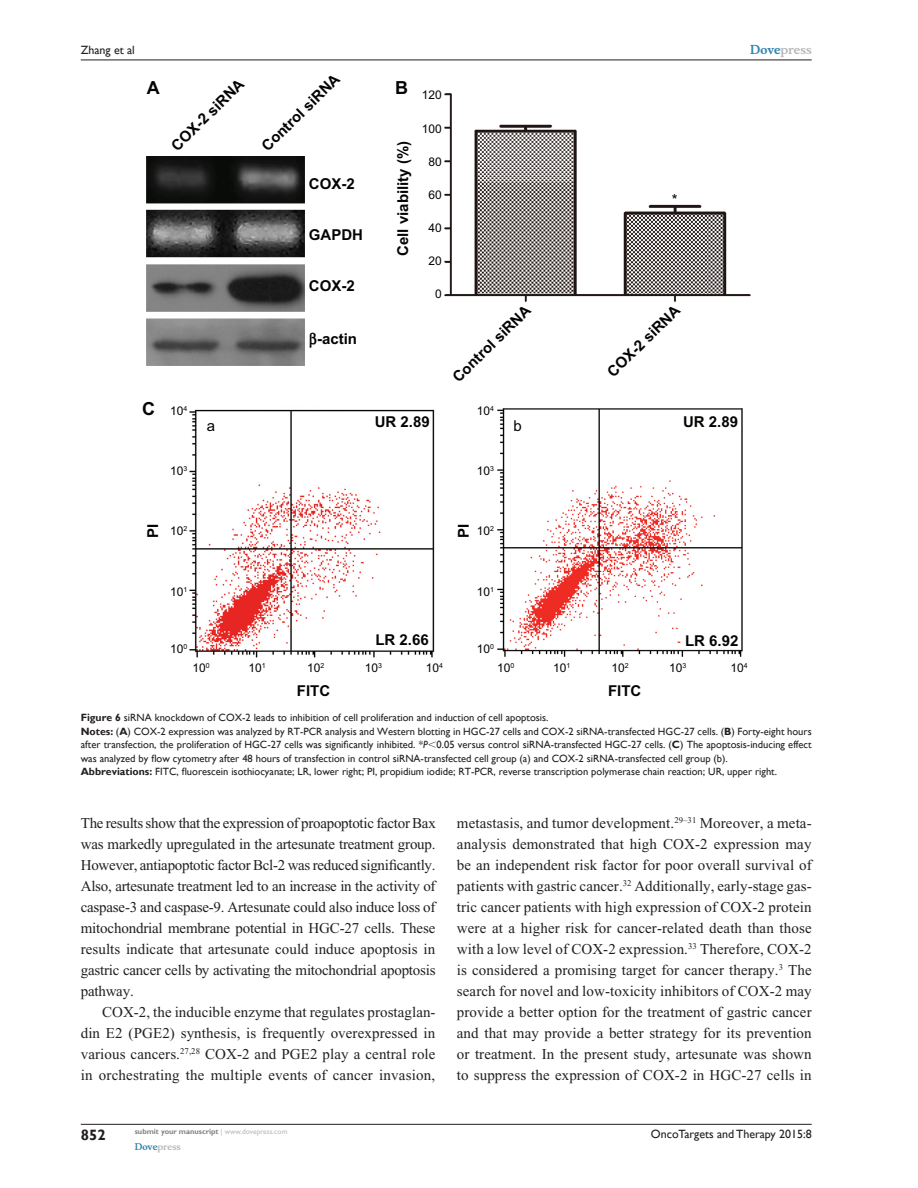
<style>
.page{position:relative;width:918px;height:1188px;background:#fff}
.page>*{position:absolute;margin:0;border:0;box-sizing:border-box;transform-origin:0 0}
.t1{font:700 18px "Arial";color:#040503}
.Tx{font:15px/21px "Times New Roman";letter-spacing:.005em;color:#231f20;text-align:justify}
.t2{font:700 15px "Arial";color:#040503}
.t3{font:700 15px "Gill Sans";color:#231f20}
.t4{font:15px "Arial";color:#040503}
.t5{font:12px "Arial";color:#040503}
.t6{font:12px "Gill Sans";color:#231f20}
.t7{font:700 12px "Musee";color:#b8b9bc}
.FigSNRI{font:10.5px/13.5px "Gill Sans";color:#231f20}
.FigC{font:10.5px "Gill Sans";color:#231f20}
.FigC-2{font:700 10.5px "Gill Sans";color:#231f20}
.t8{font:700 9px "Musee";color:#b8b9bc}
.t9{font:700 7.5px "Gill Sans";color:#808285}
.s1{color:#3485ae}
.s2{font-weight:400}
.s3{font-weight:700}
.s4{font-style:italic}
.s5{font-family:"Mathematical Pi One"}
.s6{font-weight:400;color:#b8b9bc}
</style>
<div class="page">
<hr style="left:81px;top:1124px;width:731px;height:1px;background:#231f20">
<hr style="left:81px;top:60px;width:731px;height:1px;background:#231f20">
<img style="left:497px;top:409px;width:246px;height:247px">
<img style="left:189px;top:409px;width:246px;height:248px">
<img style="left:444px;top:94px;width:306px;height:208px">
<img style="left:147px;top:157px;width:157px;height:208px">
<p class="t6" style="left:81px;top:43px;width:56px">Zhang et al</p>
<p class="t1" style="left:147px;top:75px;width:14px">A</p>
<p class="t1" style="left:142px;top:397px;width:14px">C</p>
<p class="t2" style="left:167px;top:140px;width:97px;rotate:-44deg">COX-2 siRNA</p>
<p class="t2" style="left:257px;top:141px;width:104px;rotate:-44deg">Control siRNA</p>
<p class="t2" style="left:309px;top:174px;width:47px">COX-2</p>
<p class="t2" style="left:309px;top:225px;width:56px">GAPDH</p>
<p class="t2" style="left:309px;top:276px;width:47px">COX-2</p>
<p class="t2" style="left:317px;top:329px;width:42px">-actin</p>
<p class="t1" style="left:395px;top:75px;width:14px">B</p>
<p class="t2" style="left:393px;top:256px;width:117px;rotate:-90deg">Cell viability (%)</p>
<p class="t5" style="left:422px;top:87px;width:22px">120</p>
<p class="t5" style="left:422px;top:121px;width:22px">100</p>
<p class="t5" style="left:429px;top:154px;width:15px">80</p>
<p class="t5" style="left:429px;top:187px;width:15px">60</p>
<p class="t5" style="left:429px;top:220px;width:15px">40</p>
<p class="t5" style="left:429px;top:253px;width:15px">20</p>
<p class="t5" style="left:435px;top:286px;width:8px">0</p>
<p class="t4" style="left:672px;top:190px;width:7px">*</p>
<p class="t2" style="left:448px;top:372px;width:104px;rotate:-44deg">Control siRNA</p>
<p class="t2" style="left:603px;top:367px;width:97px;rotate:-44deg">COX-2 siRNA</p>
<p class="t5" style="left:170px;top:403px;width:19px">10<sup>4</sup></p>
<p class="t5" style="left:477px;top:403px;width:19px">10<sup>4</sup></p>
<p class="t2" style="left:375px;top:412px;width:57px">UR 2.89</p>
<p class="t2" style="left:683px;top:412px;width:57px">UR 2.89</p>
<p class="t4" style="left:207px;top:416px;width:10px">a</p>
<p class="t4" style="left:514px;top:416px;width:10px">b</p>
<p class="t7" style="left:750px;top:43px;width:63px"><span class="s1">Dove</span>press</p>
<p class="t5" style="left:170px;top:463px;width:19px">10<sup>3</sup></p>
<p class="t5" style="left:477px;top:463px;width:19px">10<sup>3</sup></p>
<p class="t2" style="left:143px;top:538px;width:16px;rotate:-90deg">PI</p>
<p class="t2" style="left:454px;top:538px;width:16px;rotate:-90deg">PI</p>
<p class="t5" style="left:170px;top:523px;width:19px">10<sup>2</sup></p>
<p class="t5" style="left:477px;top:523px;width:19px">10<sup>2</sup></p>
<p class="t5" style="left:170px;top:584px;width:19px">10<sup>1</sup></p>
<p class="t5" style="left:477px;top:584px;width:19px">10<sup>1</sup></p>
<p class="t5" style="left:170px;top:641px;width:19px">10<sup>0</sup></p>
<p class="t2" style="left:375px;top:630px;width:55px">LR 2.66</p>
<p class="t2" style="left:685px;top:630px;width:55px">LR 6.92</p>
<p class="t5" style="left:477px;top:641px;width:19px">10<sup>0</sup></p>
<p class="t5" style="left:193px;top:660px;width:19px">10<sup>0</sup></p>
<p class="t5" style="left:730px;top:660px;width:19px">10<sup>4</sup></p>
<p class="t5" style="left:249px;top:660px;width:19px">10<sup>1</sup></p>
<p class="t5" style="left:307px;top:660px;width:19px">10<sup>2</sup></p>
<p class="t5" style="left:365px;top:660px;width:19px">10<sup>3</sup></p>
<p class="t5" style="left:497px;top:660px;width:19px">10<sup>0</sup></p>
<p class="t5" style="left:553px;top:660px;width:19px">10<sup>1</sup></p>
<p class="t5" style="left:612px;top:660px;width:19px">10<sup>2</sup></p>
<p class="t5" style="left:669px;top:660px;width:19px">10<sup>3</sup></p>
<p class="t5" style="left:426px;top:660px;width:19px">10<sup>4</sup></p>
<p class="t2" style="left:297px;top:681px;width:35px">FITC</p>
<p class="t2" style="left:608px;top:681px;width:35px">FITC</p>
<p class="FigC-2" style="left:81px;top:712px;width:58px">Figure 6 <span class="s2">siRNA</span></p>
<p class="FigC" style="left:155px;top:712px;width:395px">knockdown of COX-2 leads to inhibition of cell proliferation and induction of cell apoptosis.</p>
<p class="FigSNRI" style="left:81px;top:725px;width:391px"><span class="s3">Notes:</span> (<span class="s3">A</span>) COX-2 expression was analyzed by RT-PCR analysis and Western blotting in HGC</p>
<p class="FigSNRI" style="left:486px;top:725px;width:105px">-27 cells and COX-2 siRNA</p>
<p class="FigSNRI" style="left:604px;top:725px;width:62px">-transfected HGC</p>
<p class="FigSNRI" style="left:681px;top:725px;width:132px">-27 cells. (<span class="s3">B</span>) Forty-eight hours</p>
<p class="FigSNRI" style="left:81px;top:738px;width:457px">after transfection, the proliferation of HGC-27 cells was significantly inhibited. *<span class="s4">P</span><span class="s5">,</span>0.05 versus control siRNA</p>
<p class="FigSNRI" style="left:551px;top:738px;width:63px">-transfected HGC</p>
<p class="FigSNRI" style="left:81px;top:738px;width:732px;text-indent:547px">-27 cells. (<span class="s3">C</span>) The apoptosis-inducing effect was analyzed by flow cytometry after 48 hours of transfection in control siRNA-transfected cell group (a) and COX-2 siRNA-transfected cell group (b).</p>
<p class="FigSNRI" style="left:81px;top:765px;width:698px"><span class="s3">Abbreviations:</span> FITC, fluorescein isothiocyanate; LR, lower right; PI, propidium iodide; RT-PCR, reverse transcription polymerase chain reaction; UR, upper right.</p>
<p class="Tx" style="left:81px;top:812px;width:357px">The results show that the expression of proapoptotic factor Bax was markedly upregulated in the artesunate treatment group.<br>However, antiapoptotic factor Bcl-2 was reduced significantly.<br>Also, artesunate treatment led to an increase in the activity of caspase-3 and caspase-9. Artesunate could also induce loss of mitochondrial membrane potential in HGC-27 cells. These results indicate that artesunate could induce apoptosis in gastric cancer cells by activating the mitochondrial apoptosis pathway.</p>
<p class="Tx" style="left:81px;top:1001px;width:356px;text-indent:21px">COX-2, the inducible enzyme that regulates prostaglan&shy;din E2 (PGE2) synthesis, is frequently overexpressed in various cancers.<sup>27,28</sup> COX-2 and PGE2 play a central role in orchestrating the multiple events of cancer invasion,</p>
<p class="Tx" style="left:457px;top:812px;width:356px">metastasis, and tumor development.<sup>29–31</sup> Moreover, a meta&shy;analysis demonstrated that high COX-2 expression may be an independent risk factor for poor overall survival of patients with gastric cancer.<sup>32</sup> Additionally, early-stage gas&shy;tric cancer patients with high expression of COX-2 protein were at a higher risk for cancer-related death than those with a low level of COX-2 expression.<sup>33</sup> Therefore, COX-2 is considered a promising target for cancer therapy.<sup>3</sup> The search for novel and low-toxicity inhibitors of COX-2 may provide a better option for the treatment of gastric cancer and that may provide a better strategy for its prevention or treatment. In the present study, artesunate was shown to suppress the expression of COX-2 in HGC-27 cells in</p>
<p class="t3" style="left:81px;top:1126px;width:26px">852</p>
<p class="t9" style="left:135px;top:1127px;width:154px">submit your manuscript <span class="s6">| www.dovepress.com</span></p>
<p class="t8" style="left:135px;top:1141px;width:48px"><span class="s1">Dove</span>press</p>
<p class="t6" style="left:651px;top:1127px;width:162px">OncoTargets and Therapy 2015:8</p>
</div>
